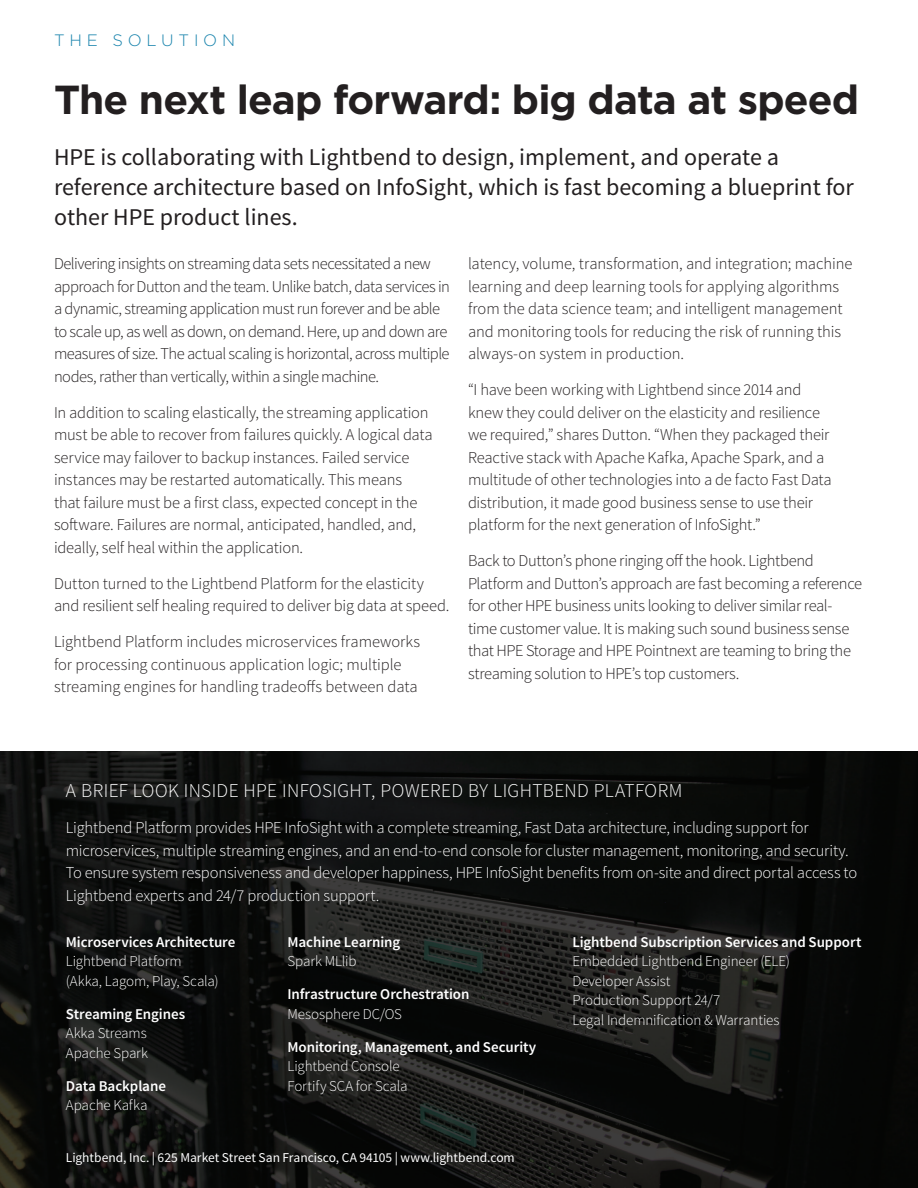
<style>
.page{position:relative;width:918px;height:1188px;background:#fff}
.page>*{position:absolute;margin:0;border:0;box-sizing:border-box;transform-origin:0 0}
.headline{font:700 40.5px "Gotham";letter-spacing:-.02em;color:#231f20}
.subhead{font:24px/30px "Source Sans Pro";color:#231f20}
.body{font:300 19.5px "Source Sans Pro";letter-spacing:.02em;color:#fff}
.body-2{font:300 16.5px/22.5px "Source Sans Pro";letter-spacing:-.015em;color:#231f20}
.body-3{font:300 16.5px/22.5px "Source Sans Pro";letter-spacing:-.015em;color:#fff}
.body-4{font:300 16.5px/22.5px "Source Sans Pro";letter-spacing:-.035em;color:#231f20}
.t1{font:300 16.5px "Gotham";letter-spacing:.29em;color:#1a84ad}
.body-5{font:300 15px/19.5px "Source Sans Pro";letter-spacing:-.01em;color:#fff}
.body-6{font:600 15px/19.5px "Source Sans Pro";letter-spacing:-.005em;color:#fff}
.body-7{font:13.5px "Source Sans Pro";color:#fff}
.s1{font-weight:600}
.s2{font-weight:300}
</style>
<div class="page">
<img style="left:0;top:752px;width:918px;height:436px">
<p class="t1" style="left:54px;top:30px;width:183px">THE SOLUTION</p>
<p class="headline" style="left:54px;top:73px;width:807px">The next leap forward: big data at speed</p>
<p class="subhead" style="left:54px;top:142px;width:801px">HPE is collaborating with Lightbend to design, implement, and operate a reference architecture based on InfoSight, which is fast becoming a blueprint for other HPE product lines.</p>
<p class="body-4" style="left:54px;top:253px;width:397px">Delivering insights on streaming data sets necessitated a new approach for Dutton and the team. Unlike batch, data services in a dynamic, streaming application must run forever and be able to scale up, as well as down, on demand. Here, up and down are measures of size. The actual scaling is horizontal, across multiple nodes, rather than vertically, within a single machine.</p>
<p class="body-2" style="left:54px;top:401px;width:380px">In addition to scaling elastically, the streaming application must be able to recover from failures quickly. A logical data service may failover to backup instances. Failed service instances may be restarted automatically. This means<br>that failure must be a first class, expected concept in the software. Failures are normal, anticipated, handled, and, ideally, self heal within the application.</p>
<p class="body-2" style="left:54px;top:572px;width:397px">Dutton turned to the Lightbend Platform for the elasticity and resilient self healing required to deliver big data at speed.</p>
<p class="body-2" style="left:54px;top:631px;width:368px">Lightbend Platform includes microservices frameworks for processing continuous application logic; multiple streaming engines for handling tradeoffs between data</p>
<p class="body-2" style="left:468px;top:253px;width:386px">latency, volume, transformation, and integration; machine learning and deep learning tools for applying algorithms from the data science team; and intelligent management and monitoring tools for reducing the risk of running this always-on system in production.</p>
<p class="body-2" style="left:468px;top:379px;width:365px">“I have been working with Lightbend since 2014 and knew they could deliver on the elasticity and resilience we required,” shares Dutton. “When they packaged their Reactive stack with Apache Kafka, Apache Spark, and a multitude of other technologies into a de facto Fast Data distribution, it made good business sense to use their platform for the next generation of InfoSight.”</p>
<p class="body-2" style="left:468px;top:550px;width:396px">Back to Dutton’s phone ringing off the hook. Lightbend Platform and Dutton’s approach are fast becoming a reference for other HPE business units looking to deliver similar real&shy;time customer value. It is making such sound business sense that HPE Storage and HPE Pointnext are teaming to bring the streaming solution to HPE’s top customers.</p>
<p class="body" style="left:66px;top:779px;width:618px">A BRIEF LOOK INSIDE HPE INFOSIGHT, POWERED BY LIGHTBEND PLATFORM</p>
<p class="body-3" style="left:66px;top:816px;width:793px">Lightbend Platform provides HPE InfoSight with a complete streaming, Fast Data architecture, including support for microservices, multiple streaming engines, and an end-to-end console for cluster management, monitoring, and security.<br>To ensure system responsiveness and developer happiness, HPE InfoSight benefits from on-site and direct portal access to Lightbend experts and 24/7 production support.</p>
<p class="body-5" style="left:66px;top:932px;width:171px"><span class="s1">Microservices Architecture<br></span>Lightbend Platform<br>(Akka, Lagom, Play, Scala)</p>
<p class="body-5" style="left:66px;top:1004px;width:121px"><span class="s1">Streaming Engines<br></span>Akka Streams<br>Apache Spark</p>
<p class="body-6" style="left:66px;top:1076px;width:102px">Data Backplane<br><span class="s2">Apache Kafka</span></p>
<p class="body-7" style="left:66px;top:1149px;width:450px">Lightbend, Inc. | 625 Market Street San Francisco, CA 94105 | www.lightbend.com</p>
<p class="body-6" style="left:288px;top:932px;width:114px">Machine Learning<br><span class="s2">Spark MLlib</span></p>
<p class="body-6" style="left:288px;top:985px;width:184px">Infrastructure Orchestration<br><span class="s2">Mesosphere DC/OS</span></p>
<p class="body-5" style="left:288px;top:1037px;width:250px"><span class="s1">Monitoring, Management, and Security<br></span>Lightbend Console<br>Fortify SCA for Scala</p>
<p class="body-5" style="left:572px;top:932px;width:291px"><span class="s1">Lightbend Subscription Services and Support<br></span>Embedded Lightbend Engineer (ELE)<br>Developer Assist<br>Production Support 24/7<br>Legal Indemnification &amp; Warranties</p>
</div>
